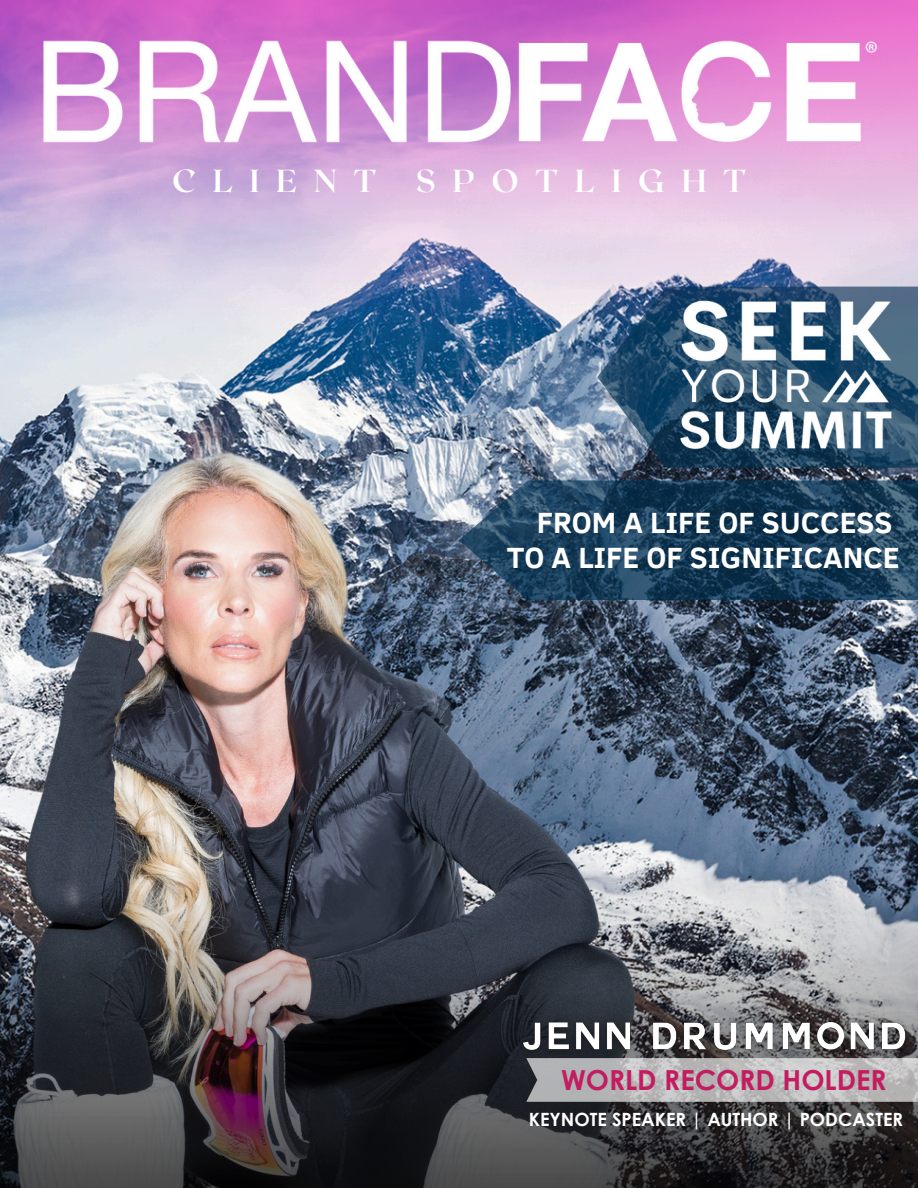
<style>
.page{position:relative;width:918px;height:1188px;background:#fff}
.page>*{position:absolute;margin:0;border:0;box-sizing:border-box;transform-origin:0 0}
.t1{font:700 31.8px "Roxborough CF";letter-spacing:.525em;color:#fff}
.t2{font:700 30px/34.8px "Clear Sans";color:#fff;text-align:right}
.t3{font:700 27.6px "Century Gothic";color:#c31c61}
.t4{font:700 18.3px "Century Gothic";color:#fff}
</style>
<div class="page">
<img style="left:722px;top:468px;width:196px;height:387px">
<svg style="left:722px;top:343px;width:196px;height:125px;background:#315570"></svg>
<img style="left:0;top:0;width:918px;height:343px">
<img style="left:32px;top:29px;width:855px;height:125px">
<img style="left:722px;top:290px;width:177px;height:174px">
<svg style="left:722px;top:480px;width:196px;height:120px;background:#1a3d58"></svg>
<img style="left:0;top:161px;width:722px;height:694px">
<img style="left:0;top:855px;width:918px;height:333px">
<svg style="left:526px;top:1063px;width:392px;height:39px;background:#b9b8b9"></svg>
<img style="left:510px;top:1011px;width:408px;height:52px">
<p class="t1" style="left:172px;top:160px;width:575px">CLIENT SPOTLIGHT</p>
<p class="t2" style="left:507px;top:504px;width:395px">FROM A LIFE OF SUCCESS<br>TO A LIFE OF SIGNIFICANCE</p>
<h2 class="t3" style="left:561px;top:1062px;width:327px">WORLD RECORD HOLDER</h2>
<p class="t4" style="left:529px;top:1108px;width:376px">KEYNOTE SPEAKER | AUTHOR | PODCASTER</p>
</div>
